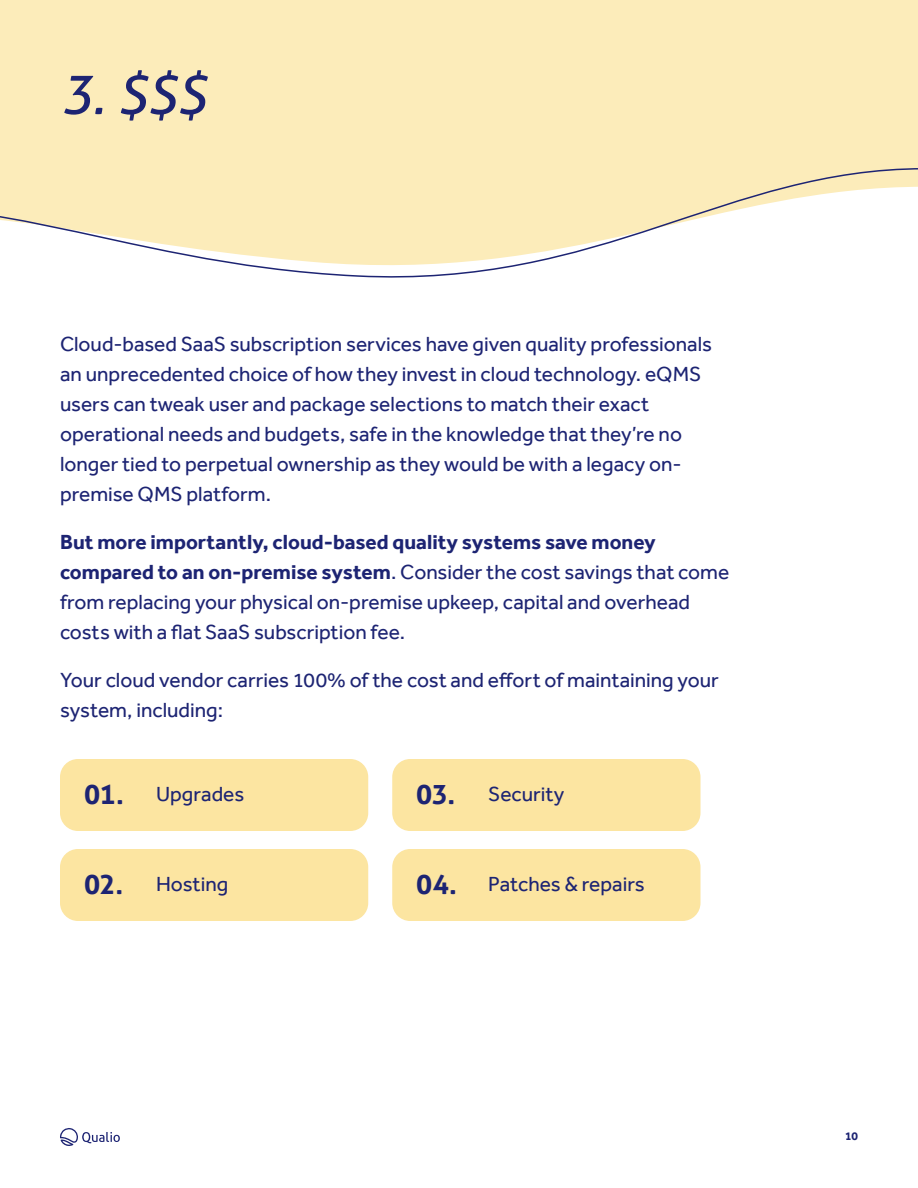
<style>
.page{position:relative;width:918px;height:1188px;background:#fff}
.page>*{position:absolute;margin:0;border:0;box-sizing:border-box;transform-origin:0 0}
.t1{font:italic 54px "Aller";color:#1d2473}
.t2{font:21px/30px "Effra";color:#1d2473}
.t3{font:700 12px "Effra";color:#1d2473}
.s1{font-weight:700}
.s2{font-family:"Aller";font-weight:700;font-size:27px}
</style>
<div class="page">
<svg style="left:60px;top:1128px;width:60px;height:18px"></svg>
<div style="left:0;top:0;width:918px;height:167px;background:#fcecba"></div>
<svg style="left:0;top:167px;width:918px;height:111px"></svg>
<div style="left:60px;top:759px;width:308px;height:72px;background:#fce5a1;border-radius:18px"></div>
<div style="left:392px;top:759px;width:308px;height:72px;background:#fce5a1;border-radius:18px"></div>
<div style="left:60px;top:849px;width:308px;height:72px;background:#fce5a1;border-radius:18px"></div>
<div style="left:392px;top:849px;width:308px;height:72px;background:#fce5a1;border-radius:18px"></div>
<h1 class="t1" style="left:60px;top:62px;width:150px">3. $$$</h1>
<p class="t2" style="left:60px;top:329px;width:654px">Cloud-based SaaS subscription services have given quality professionals an unprecedented choice of how they invest in cloud technology. eQMS users can tweak user and package selections to match their exact operational needs and budgets, safe in the knowledge that they’re no longer tied to perpetual ownership as they would be with a legacy on&shy;premise QMS platform.</p>
<p class="t2" style="left:60px;top:527px;width:671px"><span class="s1">But more importantly, cloud-based quality systems save money compared to an on-premise system</span>. Consider the cost savings that come from replacing your physical on-premise upkeep, capital and overhead costs with a flat SaaS subscription fee.</p>
<p class="t2" style="left:60px;top:665px;width:660px">Your cloud vendor carries 100% of the cost and effort of maintaining your system, including:</p>
<p class="t2" style="left:84px;top:779px;width:162px"><span class="s2">01.</span> Upgrades</p>
<p class="t2" style="left:416px;top:779px;width:150px"><span class="s2">03.</span> Security</p>
<p class="t2" style="left:84px;top:869px;width:146px"><span class="s2">02.</span> Hosting</p>
<p class="t2" style="left:416px;top:869px;width:230px"><span class="s2">04.</span> Patches &amp; repairs</p>
<p class="t3" style="left:845px;top:1129px;width:14px">10</p>
</div>
